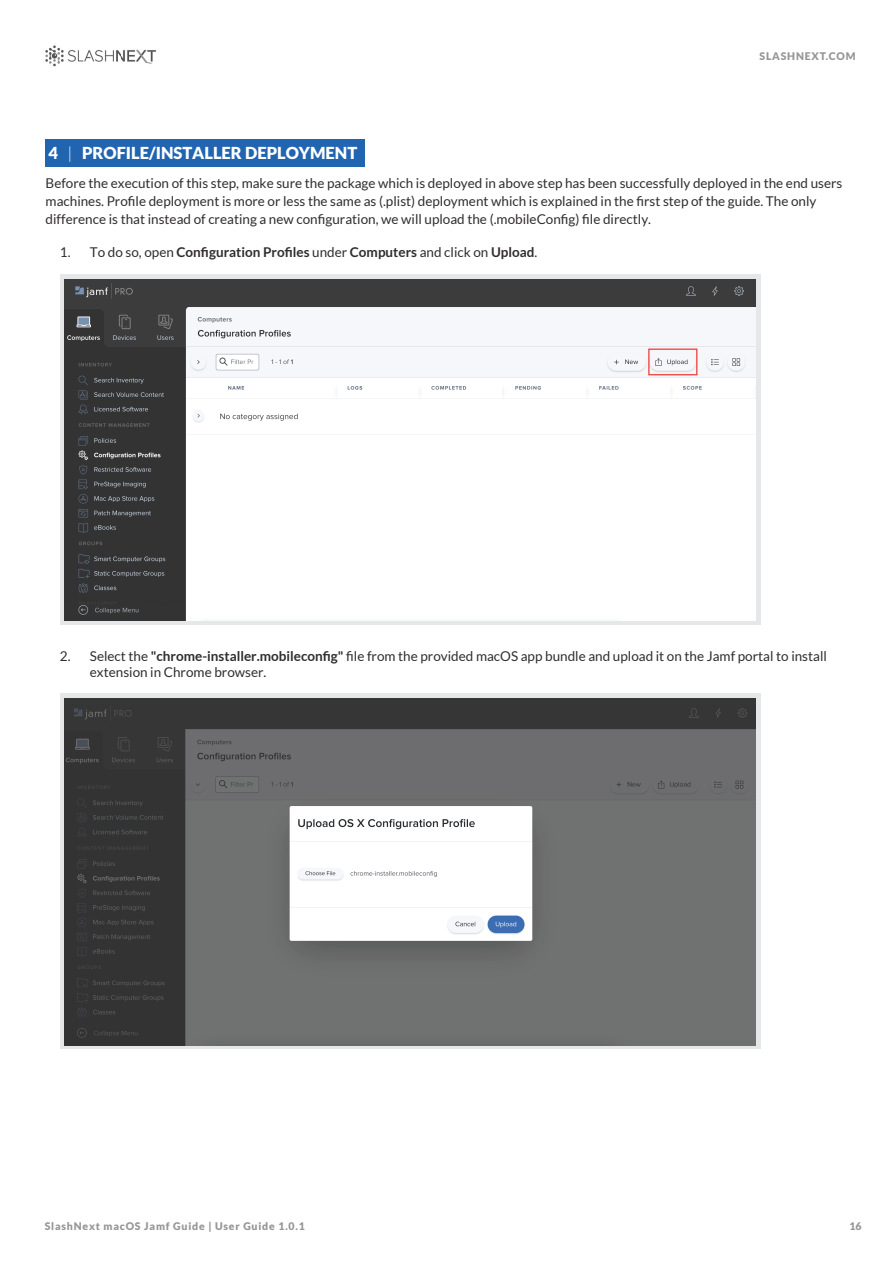
<style>
.page{position:relative;width:893px;height:1263px;background:#fff}
.page>*{position:absolute;margin:0;border:0;box-sizing:border-box;transform-origin:0 0}
.t1{font:900 16.5px "Lato";color:#fff}
.t2{font:13.5px/18px "Lato";color:#302d2d}
.t3{font:700 13.5px "Lato";color:#302d2d}
.t4{font:900 10.5px "Lato";letter-spacing:.075em;color:#969696}
.s1{font-weight:300}
.s2{font-weight:400}
.s3{font-weight:700}
</style>
<div class="page">
<img style="left:45px;top:45px;width:111px;height:22px">
<div style="left:45px;top:140px;width:320px;height:27px;background:#2164b0"></div>
<svg style="left:60px;top:274px;width:700px;height:351px;fill:#e6e7e8"></svg>
<img style="left:64px;top:280px;width:691px;height:340px">
<svg style="left:60px;top:693px;width:700px;height:356px;fill:#e6e7e8"></svg>
<img style="left:64px;top:699px;width:691px;height:346px">
<p class="t1" style="left:48px;top:144px;width:310px">4 <span class="s1">|</span> PROFILE/INSTALLER DEPLOYMENT</p>
<p class="t4" style="left:760px;top:50px;width:98px">SLASHNEXT.COM</p>
<p class="t2" style="left:46px;top:174px;width:798px">Before the execution of this step, make sure the package which is deployed in above step has been successfully deployed in the end users machines. Profile deployment is more or less the same as (.plist) deployment which is explained in the first step of the guide. The only difference is that instead of creating a new configuration, we will upload the (.mobileConfig) file directly.</p>
<p class="t3" style="left:60px;top:245px;width:479px"><span class="s2">1. To do so, open</span> Configuration Profiles <span class="s2">under</span> Computers <span class="s2">and click on</span> Upload<span class="s2">.</span></p>
<p class="t2" style="left:90px;top:648px;width:739px;line-height:16.2px;text-indent:-30px">2. Select the <span class="s3">"chrome-installer.mobileconfig"</span> file from the provided macOS app bundle and upload it on the Jamf portal to install extension in Chrome browser.</p>
<p class="t4" style="left:45px;top:1220px;width:262px">SlashNext macOS Jamf Guide | User Guide 1.0.1</p>
<p class="t4" style="left:849px;top:1220px;width:14px">16</p>
</div>
